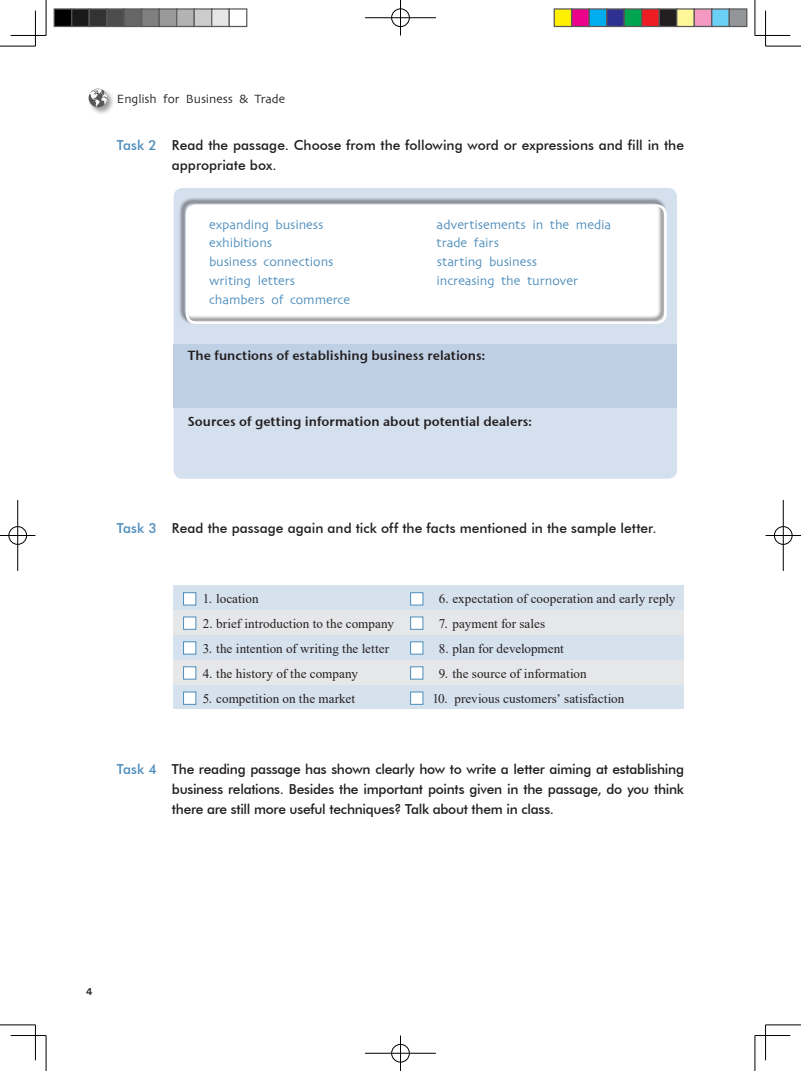
<style>
.page{position:relative;width:801px;height:1071px;background:#fff}
.page>*{position:absolute;margin:0;border:0;box-sizing:border-box;transform-origin:0 0}
.t1{font:500 13.75px/20px "Futura BT";color:#231f20}
.t2{font:13.12px "Times New Roman";color:#231f20}
.t3{font:13.12px "Skia";letter-spacing:-.005em;color:#4c8dbc}
.t4{font:13.12px "Stone Sans Sem ITCTT Semi";color:#231f20}
.t5{font:12.5px "Skia";letter-spacing:-.005em;color:#231f20}
.t6{font:700 10px "Univers";color:#231f20}
.s1{color:#4c8dbc}
</style>
<div class="page">
<div style="left:174px;top:188px;width:503px;height:290px;background:#d5e0ee;border-radius:9px"></div>
<div style="left:174px;top:344px;width:503px;height:63px;background:#bfd0e5"></div>
<div style="left:178px;top:197px;width:489px;height:127px;background:#231f20;opacity:.75"></div>
<div style="left:186px;top:204px;width:481px;height:120px;border:3px solid #fff;border-radius:9px"></div>
<div style="left:174px;top:684px;width:510px;height:24px;background:#d6e1ee"></div>
<div style="left:174px;top:660px;width:510px;height:24px;background:#e6e7e9"></div>
<div style="left:174px;top:635px;width:510px;height:24px;background:#d6e1ee"></div>
<div style="left:174px;top:610px;width:510px;height:25px;background:#e6e7e9"></div>
<div style="left:174px;top:585px;width:510px;height:25px;background:#d6e1ee"></div>
<div style="left:183px;top:592px;width:13px;height:13px;background:#fff;border:1px solid #4c8dbc"></div>
<div style="left:183px;top:616px;width:13px;height:13px;background:#fff;border:1px solid #4c8dbc"></div>
<div style="left:183px;top:641px;width:13px;height:13px;background:#fff;border:1px solid #4c8dbc"></div>
<div style="left:183px;top:666px;width:13px;height:13px;background:#fff;border:1px solid #4c8dbc"></div>
<div style="left:183px;top:691px;width:13px;height:13px;background:#fff;border:1px solid #4c8dbc"></div>
<div style="left:410px;top:592px;width:13px;height:13px;background:#fff;border:1px solid #4c8dbc"></div>
<div style="left:410px;top:616px;width:13px;height:13px;background:#fff;border:1px solid #4c8dbc"></div>
<div style="left:410px;top:641px;width:13px;height:13px;background:#fff;border:1px solid #4c8dbc"></div>
<div style="left:410px;top:666px;width:13px;height:13px;background:#fff;border:1px solid #4c8dbc"></div>
<div style="left:410px;top:691px;width:13px;height:13px;background:#fff;border:1px solid #4c8dbc"></div>
<div style="left:88px;top:88px;width:27px;height:27px;background:#231f20;opacity:.45"></div>
<div style="left:89px;top:89px;width:18px;height:18px;background:#57585a;border-radius:50%"></div>
<svg style="left:90px;top:89px;width:18px;height:18px"></svg>
<hr style="left:0;top:46px;width:35px;height:1px;background:#000">
<hr style="left:765px;top:46px;width:36px;height:1px;background:#000">
<hr style="left:0;top:1024px;width:35px;height:1px;background:#000">
<hr style="left:765px;top:1024px;width:36px;height:1px;background:#000">
<hr style="left:46px;top:0;width:1px;height:35px;background:#000">
<hr style="left:46px;top:1035px;width:1px;height:35px;background:#000">
<hr style="left:755px;top:0;width:1px;height:35px;background:#000">
<hr style="left:755px;top:1035px;width:1px;height:35px;background:#000">
<hr style="left:11px;top:35px;width:35px;height:1px;background:#000">
<hr style="left:755px;top:35px;width:35px;height:1px;background:#000">
<hr style="left:11px;top:1034px;width:35px;height:1px;background:#000">
<hr style="left:755px;top:1034px;width:35px;height:1px;background:#000">
<hr style="left:35px;top:11px;width:1px;height:35px;background:#000">
<hr style="left:35px;top:1024px;width:1px;height:35px;background:#000">
<hr style="left:765px;top:11px;width:1px;height:35px;background:#000">
<hr style="left:765px;top:1024px;width:1px;height:35px;background:#000">
<div style="left:391px;top:8px;width:19px;height:19px;border:2px solid #fff;border-radius:50%"></div>
<hr style="left:365px;top:17px;width:71px;height:1px;background:#fff">
<div style="left:391px;top:9px;width:18px;height:18px;border:1px solid #000;border-radius:50%"></div>
<hr style="left:365px;top:18px;width:71px;height:1px;background:#000">
<hr style="left:400px;top:0;width:1px;height:35px;background:#000">
<div style="left:391px;top:1043px;width:19px;height:19px;border:2px solid #fff;border-radius:50%"></div>
<div style="left:391px;top:1043px;width:18px;height:18px;border:1px solid #000;border-radius:50%"></div>
<hr style="left:365px;top:1052px;width:71px;height:1px;background:#000">
<hr style="left:400px;top:1035px;width:1px;height:35px;background:#000">
<div style="left:8px;top:525px;width:19px;height:20px;border:2px solid #fff;border-radius:50%"></div>
<hr style="left:0;top:534px;width:35px;height:2px;background:#fff">
<hr style="left:17px;top:500px;width:1px;height:70px;background:#fff">
<div style="left:9px;top:526px;width:18px;height:18px;border:1px solid #000;border-radius:50%"></div>
<hr style="left:0;top:535px;width:35px;height:1px;background:#000">
<hr style="left:18px;top:500px;width:1px;height:70px;background:#000">
<div style="left:773px;top:525px;width:20px;height:20px;border:2px solid #fff;border-radius:50%"></div>
<hr style="left:765px;top:534px;width:36px;height:2px;background:#fff">
<hr style="left:782px;top:500px;width:2px;height:70px;background:#fff">
<div style="left:774px;top:526px;width:18px;height:18px;border:1px solid #000;border-radius:50%"></div>
<hr style="left:765px;top:535px;width:36px;height:1px;background:#000">
<hr style="left:783px;top:500px;width:1px;height:70px;background:#000">
<div style="left:54px;top:9px;width:18px;height:17px;background:#000"></div>
<div style="left:54px;top:8px;width:18px;height:19px;border:1px solid #595959"></div>
<div style="left:72px;top:9px;width:17px;height:17px;background:#1a1a1a"></div>
<div style="left:71px;top:8px;width:19px;height:19px;border:1px solid #595959"></div>
<div style="left:89px;top:9px;width:18px;height:17px;background:#333"></div>
<div style="left:89px;top:8px;width:18px;height:19px;border:1px solid #595959"></div>
<div style="left:107px;top:9px;width:17px;height:17px;background:#4d4d4d"></div>
<div style="left:106px;top:8px;width:19px;height:19px;border:1px solid #595959"></div>
<div style="left:124px;top:9px;width:18px;height:17px;background:#666"></div>
<div style="left:124px;top:8px;width:18px;height:19px;border:1px solid #595959"></div>
<div style="left:142px;top:9px;width:17px;height:17px;background:#808080"></div>
<div style="left:141px;top:8px;width:19px;height:19px;border:1px solid #595959"></div>
<div style="left:159px;top:9px;width:18px;height:17px;background:#999"></div>
<div style="left:159px;top:8px;width:18px;height:19px;border:1px solid #595959"></div>
<div style="left:177px;top:9px;width:17px;height:17px;background:#b3b3b3"></div>
<div style="left:176px;top:8px;width:19px;height:19px;border:1px solid #595959"></div>
<div style="left:194px;top:9px;width:18px;height:17px;background:#ccc"></div>
<div style="left:194px;top:8px;width:18px;height:19px;border:1px solid #595959"></div>
<div style="left:212px;top:9px;width:17px;height:17px;background:#e6e6e6"></div>
<div style="left:211px;top:8px;width:19px;height:19px;border:1px solid #595959"></div>
<div style="left:229px;top:8px;width:18px;height:19px;border:1px solid #595959"></div>
<div style="left:554px;top:9px;width:18px;height:17px;background:#fff101"></div>
<div style="left:553px;top:8px;width:19px;height:19px;border:1px solid #595959"></div>
<div style="left:572px;top:9px;width:17px;height:17px;background:#ed028c"></div>
<div style="left:571px;top:8px;width:19px;height:19px;border:1px solid #595959"></div>
<div style="left:589px;top:9px;width:18px;height:17px;background:#00aeef"></div>
<div style="left:588px;top:8px;width:19px;height:19px;border:1px solid #595959"></div>
<div style="left:607px;top:9px;width:17px;height:17px;background:#2e3092"></div>
<div style="left:606px;top:8px;width:19px;height:19px;border:1px solid #595959"></div>
<div style="left:624px;top:9px;width:18px;height:17px;background:#00a54f"></div>
<div style="left:623px;top:8px;width:19px;height:19px;border:1px solid #595959"></div>
<div style="left:642px;top:9px;width:17px;height:17px;background:#ee1d23"></div>
<div style="left:641px;top:8px;width:19px;height:19px;border:1px solid #595959"></div>
<div style="left:659px;top:9px;width:18px;height:17px;background:#231f20"></div>
<div style="left:658px;top:8px;width:19px;height:19px;border:1px solid #595959"></div>
<div style="left:677px;top:9px;width:17px;height:17px;background:#fff79a"></div>
<div style="left:676px;top:8px;width:19px;height:19px;border:1px solid #595959"></div>
<div style="left:694px;top:9px;width:18px;height:17px;background:#f499c2"></div>
<div style="left:693px;top:8px;width:19px;height:19px;border:1px solid #595959"></div>
<div style="left:712px;top:9px;width:17px;height:17px;background:#6bcff6"></div>
<div style="left:711px;top:8px;width:19px;height:19px;border:1px solid #595959"></div>
<div style="left:729px;top:9px;width:18px;height:17px;background:#939598"></div>
<div style="left:728px;top:8px;width:19px;height:19px;border:1px solid #595959"></div>
<p class="t5" style="left:117px;top:92px;width:170px">English for Business &amp; Trade</p>
<p class="t1" style="left:172px;top:135px;width:513px;text-indent:-55px"><span class="s1">Task 2</span> Read the passage. Choose from the following word or expressions and fill in the appropriate box.</p>
<p class="t3" style="left:209px;top:216px;width:116px">expanding business</p>
<p class="t3" style="left:437px;top:216px;width:176px">advertisements in the media</p>
<p class="t3" style="left:209px;top:235px;width:65px">exhibitions</p>
<p class="t3" style="left:437px;top:235px;width:64px">trade fairs</p>
<p class="t3" style="left:209px;top:254px;width:126px">business connections</p>
<p class="t3" style="left:437px;top:254px;width:102px">starting business</p>
<p class="t3" style="left:209px;top:272px;width:88px">writing letters</p>
<p class="t3" style="left:437px;top:272px;width:143px">increasing the turnover</p>
<p class="t3" style="left:209px;top:291px;width:142px">chambers of commerce</p>
<p class="t4" style="left:188px;top:347px;width:299px">The functions of establishing business relations:</p>
<p class="t4" style="left:188px;top:413px;width:346px">Sources of getting information about potential dealers:</p>
<p class="t1" style="left:117px;top:518px;width:541px"><span class="s1">Task 3</span> Read the passage again and tick off the facts mentioned in the sample letter.</p>
<p class="t2" style="left:203px;top:589px;width:57px">1. location</p>
<p class="t2" style="left:203px;top:614px;width:193px">2. brief introduction to the company</p>
<p class="t2" style="left:203px;top:639px;width:188px">3. the intention of writing the letter</p>
<p class="t2" style="left:203px;top:664px;width:157px">4. the history of the company</p>
<p class="t2" style="left:203px;top:689px;width:154px">5. competition on the market</p>
<p class="t2" style="left:439px;top:589px;width:238px">6. expectation of cooperation and early reply</p>
<p class="t2" style="left:439px;top:614px;width:108px">7. payment for sales</p>
<p class="t2" style="left:439px;top:639px;width:126px">8. plan for development</p>
<p class="t2" style="left:439px;top:664px;width:149px">9. the source of information</p>
<p class="t2" style="left:432px;top:689px;width:193px">10. previous customers’ satisfaction</p>
<p class="t1" style="left:172px;top:759px;width:513px;text-align:justify;text-indent:-55px"><span class="s1">Task 4</span> The reading passage has shown clearly how to write a letter aiming at establishing business relations. Besides the important points given in the passage, do you think there are still more useful techniques? Talk about them in class.</p>
<p class="t6" style="left:86px;top:984px;width:8px">4</p>
</div>
